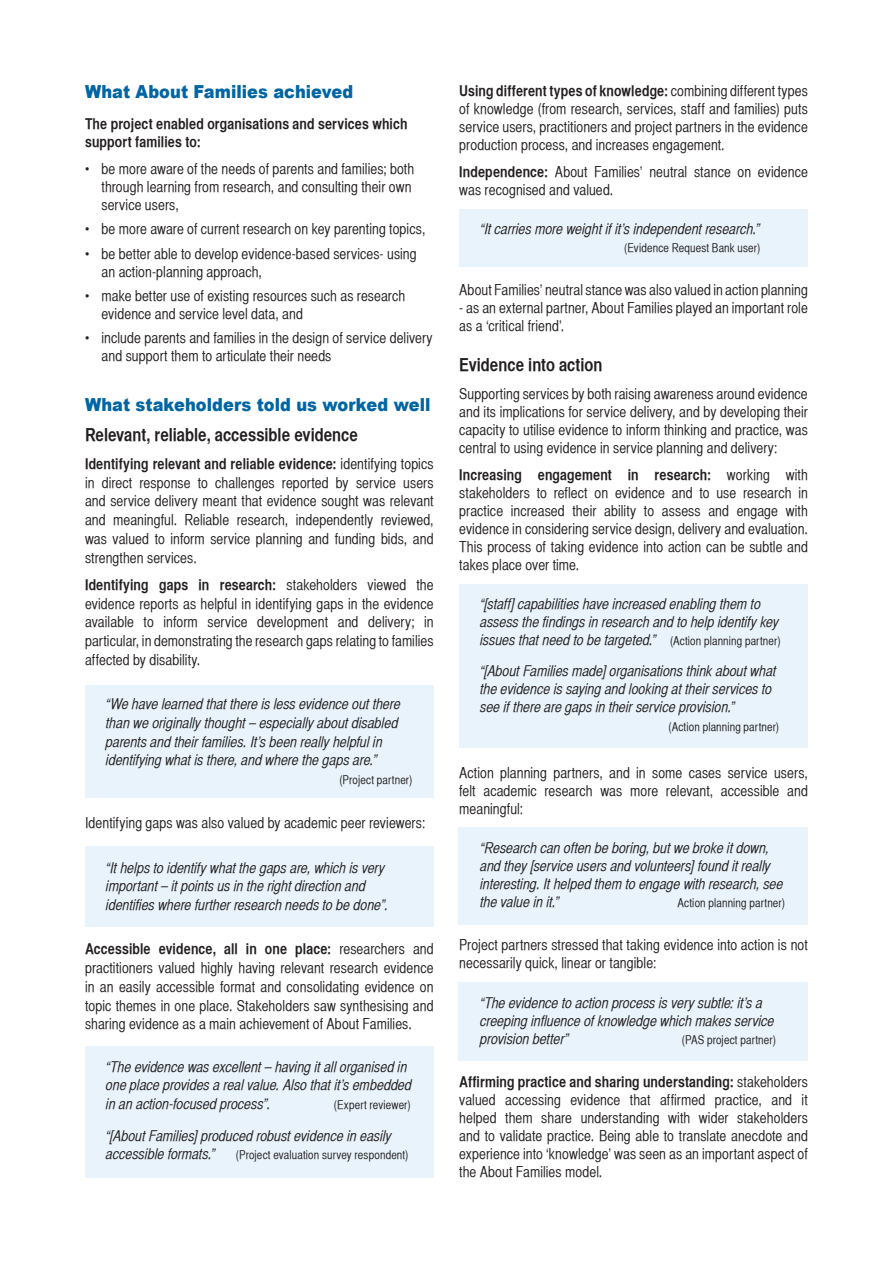
<style>
.page{position:relative;width:893px;height:1263px;background:#fff}
.page>*{position:absolute;margin:0;border:0;box-sizing:border-box;transform-origin:0 0}
.t1{font:900 18px "Arial";letter-spacing:.005em;color:#0065a4;scale:.9 1}
.t2{font:18px "Helvetica CY Bold";color:#231f20}
.t3{font:15px/18px "Helvetica CY Plain";letter-spacing:.005em;color:#231f20;text-align:justify}
.t4{font:15px/18px "Helvetica CY Oblique";color:#231f20}
.t5{font:15px/18.3px "Helvetica CY Bold";letter-spacing:.005em;color:#231f20}
.t6{font:12px "Helvetica CY Plain";letter-spacing:.01em;color:#231f20}
.s1{font-family:"Helvetica CY Plain"}
.s2{font-family:"Helvetica CY Bold"}
.s3{font-family:"Helvetica CY Plain";font-size:12px}
</style>
<div class="page">
<div style="left:459px;top:982px;width:349px;height:79px;background:#e8f3fb"></div>
<div style="left:459px;top:827px;width:349px;height:98px;background:#e8f3fb"></div>
<div style="left:459px;top:584px;width:349px;height:163px;background:#e8f3fb"></div>
<div style="left:459px;top:209px;width:349px;height:58px;background:#e8f3fb"></div>
<div style="left:85px;top:1046px;width:349px;height:132px;background:#e8f3fb"></div>
<div style="left:85px;top:846px;width:349px;height:81px;background:#e8f3fb"></div>
<div style="left:85px;top:685px;width:349px;height:112px;background:#e8f3fb"></div>
<p class="t1" style="left:85px;top:81px;width:299px">What About Families achieved</p>
<p class="t5" style="left:85px;top:114px;width:324px">The project enabled organisations and services which support families to:</p>
<p class="t3" style="left:102px;top:160px;width:314px;text-align:left;text-indent:-16px">• be more aware of the needs of parents and families; both through learning from research, and consulting their own service users,</p>
<p class="t3" style="left:85px;top:220px;width:342px">• be more aware of current research on key parenting topics,</p>
<p class="t3" style="left:102px;top:244px;width:317px;text-indent:-16px">• be better able to develop evidence-based services- using an action-planning approach,</p>
<p class="t3" style="left:102px;top:287px;width:305px;text-indent:-16px">• make better use of existing resources such as research evidence and service level data, and</p>
<p class="t3" style="left:102px;top:329px;width:333px;text-indent:-16px">• include parents and families in the design of service delivery and support them to articulate their needs</p>
<p class="t1" style="left:85px;top:395px;width:385px">What stakeholders told us worked well</p>
<p class="t2" style="left:85px;top:424px;width:275px">Relevant, reliable, accessible evidence</p>
<p class="t5" style="left:85px;top:454px;width:350px">Identifying relevant and reliable evidence: <span class="s1">identifying topics</span></p>
<p class="t3" style="left:85px;top:473px;width:350px;line-height:18.8px">in direct response to challenges reported by service users and service delivery meant that evidence sought was relevant and meaningful. Reliable research, independently reviewed, was valued to inform service planning and funding bids, and strengthen services.</p>
<p class="t5" style="left:85px;top:575px;width:350px">Identifying gaps in research: <span class="s1">stakeholders viewed the</span></p>
<p class="t3" style="left:85px;top:594px;width:350px;line-height:18.8px">evidence reports as helpful in identifying gaps in the evidence available to inform service development and delivery; in particular, in demonstrating the research gaps relating to families affected by disability.</p>
<p class="t4" style="left:106px;top:694px;width:296px;line-height:18.8px">“We have learned that there is less evidence out there than we originally thought – especially about disabled parents and their families. It’s been really helpful in identifying what is there, and where the gaps are.”</p>
<p class="t6" style="left:339px;top:773px;width:75px">(Project partner)</p>
<p class="t3" style="left:85px;top:814px;width:342px">Identifying gaps was also valued by academic peer reviewers:</p>
<p class="t4" style="left:106px;top:858px;width:284px;line-height:18.8px">“It helps to identify what the gaps are, which is very important – it points us in the right direction and identifies where further research needs to be done”.</p>
<p class="t5" style="left:85px;top:940px;width:350px">Accessible evidence, all in one place: <span class="s1">researchers and</span></p>
<p class="t3" style="left:85px;top:958px;width:350px;line-height:18.8px">practitioners valued highly having relevant research evidence in an easily accessible format and consolidating evidence on topic themes in one place. Stakeholders saw synthesising and sharing evidence as a main achievement of About Families.</p>
<p class="t4" style="left:106px;top:1057px;width:307px;line-height:18.8px">“The evidence was excellent – having it all organised in one place provides a real value. Also that it’s embedded in an action-focused process”.</p>
<p class="t6" style="left:334px;top:1098px;width:78px">(Expert reviewer)</p>
<p class="t4" style="left:106px;top:1126px;width:287px;line-height:18.8px">“[About Families] produced robust evidence in easily accessible formats.”</p>
<p class="t6" style="left:236px;top:1148px;width:174px">(Project evaluation survey respondent)</p>
<p class="t5" style="left:459px;top:81px;width:350px">Using different types of knowledge: <span class="s1">combining different types</span></p>
<p class="t3" style="left:459px;top:100px;width:350px">of knowledge (from research, services, staff and families) puts service users, practitioners and project partners in the evidence production process, and increases engagement.</p>
<p class="t3" style="left:459px;top:162px;width:350px"><span class="s2">Independence:</span> About Families’ neutral stance on evidence was recognised and valued.</p>
<p class="t4" style="left:480px;top:219px;width:281px">“It carries more weight if it’s independent research.”</p>
<p class="t6" style="left:624px;top:241px;width:138px">(Evidence Request Bank user)</p>
<p class="t3" style="left:459px;top:281px;width:350px">About Families’ neutral stance was also valued in action planning</p>
<p class="t3" style="left:459px;top:299px;width:350px">- as an external partner, About Families played an important role as a ‘critical friend’.</p>
<p class="t2" style="left:459px;top:353px;width:145px">Evidence into action</p>
<p class="t3" style="left:459px;top:385px;width:350px">Supporting services by both raising awareness around evidence and its implications for service delivery, and by developing their capacity to utilise evidence to inform thinking and practice, was central to using evidence in service planning and delivery:</p>
<p class="t5" style="left:459px;top:465px;width:350px">Increasing engagement in research: <span class="s1">working with</span></p>
<p class="t3" style="left:459px;top:483px;width:350px">stakeholders to reflect on evidence and to use research in practice increased their ability to assess and engage with evidence in considering service design, delivery and evaluation.<br>This process of taking evidence into action can be subtle and takes place over time.</p>
<p class="t4" style="left:480px;top:595px;width:302px">“[staff] capabilities have increased enabling them to assess the findings in research and to help identify key issues that need to be targeted.” <span class="s3">(Action planning partner)</span></p>
<p class="t4" style="left:480px;top:661px;width:297px">“[About Families made] organisations think about what the evidence is saying and looking at their services to see if there are gaps in their service provision.”</p>
<p class="t6" style="left:669px;top:720px;width:112px">(Action planning partner)</p>
<p class="t3" style="left:459px;top:763px;width:350px">Action planning partners, and in some cases service users, felt academic research was more relevant, accessible and meaningful:</p>
<p class="t4" style="left:480px;top:838px;width:305px">“Research can often be boring, but we broke it down, and they [service users and volunteers] found it really interesting. It helped them to engage with research, see the value in it.”</p>
<p class="t6" style="left:678px;top:896px;width:109px">Action planning partner)</p>
<p class="t3" style="left:459px;top:936px;width:350px">Project partners stressed that taking evidence into action is not necessarily quick, linear or tangible:</p>
<p class="t4" style="left:480px;top:993px;width:296px">“The evidence to action process is very subtle: it’s a creeping influence of knowledge which makes service provision better”</p>
<p class="t6" style="left:682px;top:1032px;width:96px">(PAS project partner)</p>
<p class="t5" style="left:459px;top:1072px;width:350px">Affirming practice and sharing understanding: <span class="s1">stakeholders</span></p>
<p class="t3" style="left:459px;top:1091px;width:350px">valued accessing evidence that affirmed practice, and it helped them share understanding with wider stakeholders and to validate practice. Being able to translate anecdote and experience into ‘knowledge’ was seen as an important aspect of the About Families model.</p>
</div>
